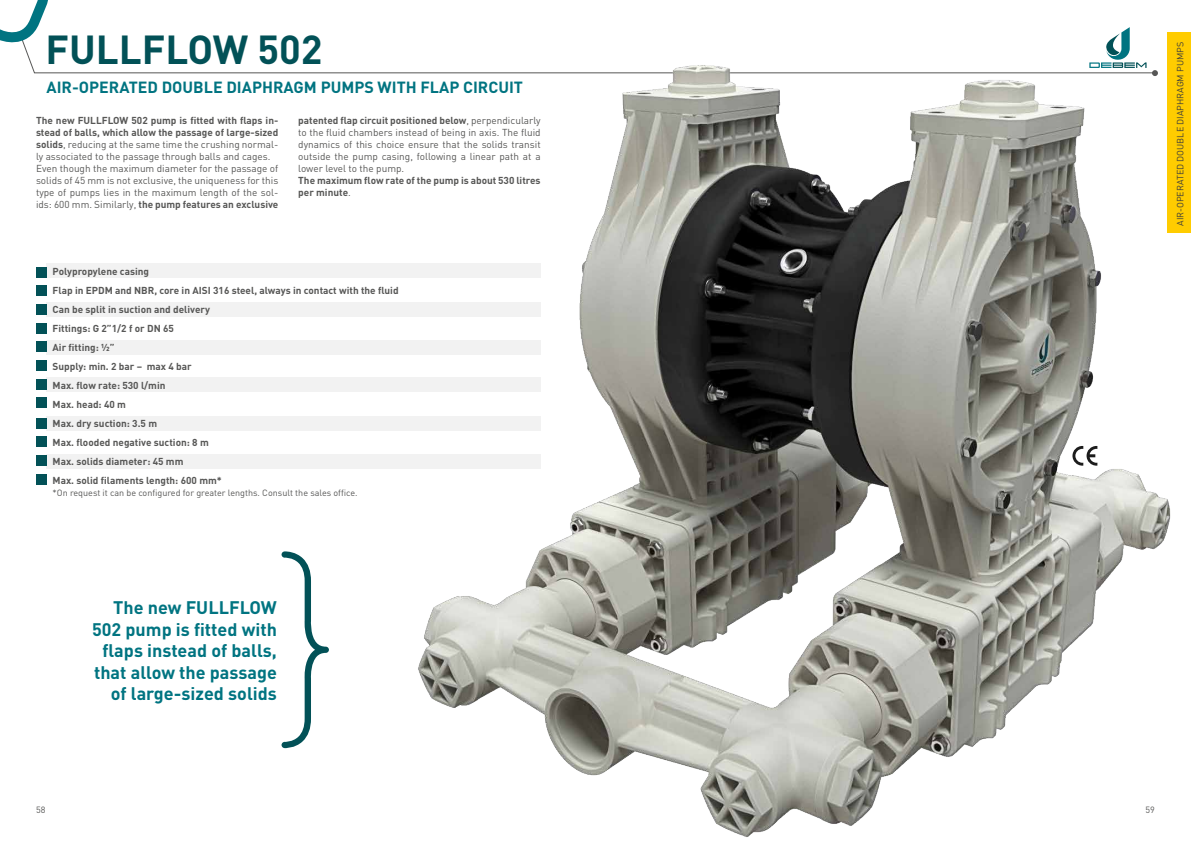
<style>
.page{position:relative;width:1191px;height:842px;background:#fff}
.page>*{position:absolute;margin:0;border:0;box-sizing:border-box;transform-origin:0 0}
.t1{font:700 40px "DIN";color:#025157}
.t2{font:700 18px/21.6px "DIN";color:#007481;text-align:right}
.t3{font:700 16px "DIN";color:#007481}
.t4{font:10px/12px "DIN";color:#575756}
.t5{font:700 10px/19px "DIN";color:#575756}
.t6{font:9px "DIN";color:#575756}
.t7{font:9px "DIN";color:#3c3c3b}
.s1{font-weight:700}
.s2{font-weight:400}
</style>
<div class="page">
<div style="left:1167px;top:33px;width:24px;height:200px;background:#fc0"></div>
<svg style="left:25px;top:50px;width:339px;height:23px"></svg>
<svg style="left:1106px;top:27px;width:24px;height:30px"></svg>
<div style="left:47px;top:264px;width:493px;height:14px;background:#f2f2f2"></div>
<div style="left:47px;top:303px;width:493px;height:14px;background:#f2f2f2"></div>
<div style="left:47px;top:341px;width:493px;height:14px;background:#f2f2f2"></div>
<div style="left:47px;top:378px;width:493px;height:14px;background:#f2f2f2"></div>
<div style="left:47px;top:416px;width:493px;height:14px;background:#f2f2f2"></div>
<div style="left:47px;top:454px;width:493px;height:14px;background:#f2f2f2"></div>
<div style="left:36px;top:267px;width:11px;height:10px;background:#025157"></div>
<div style="left:36px;top:285px;width:11px;height:11px;background:#025157"></div>
<div style="left:36px;top:304px;width:11px;height:11px;background:#025157"></div>
<div style="left:36px;top:323px;width:11px;height:10px;background:#025157"></div>
<div style="left:36px;top:418px;width:11px;height:10px;background:#025157"></div>
<div style="left:36px;top:342px;width:11px;height:10px;background:#025157"></div>
<div style="left:36px;top:436px;width:11px;height:11px;background:#025157"></div>
<div style="left:36px;top:360px;width:11px;height:11px;background:#025157"></div>
<div style="left:36px;top:455px;width:11px;height:11px;background:#025157"></div>
<div style="left:36px;top:379px;width:11px;height:10px;background:#025157"></div>
<div style="left:36px;top:474px;width:11px;height:10px;background:#025157"></div>
<div style="left:36px;top:398px;width:11px;height:10px;background:#025157"></div>
<svg style="left:0;top:0;width:48px;height:50px"></svg>
<svg style="left:281px;top:551px;width:48px;height:197px"></svg>
<img style="left:364px;top:57px;width:807px;height:780px">
<svg style="left:1072px;top:446px;width:25px;height:20px"></svg>
<h1 class="t1" style="left:45px;top:24px;width:279px">FULLFLOW 502</h1>
<h3 class="t3" style="left:47px;top:77px;width:478px">AIR-OPERATED DOUBLE DIAPHRAGM PUMPS WITH FLAP CIRCUIT</h3>
<p class="t4" style="left:36px;top:115px;width:244px"><span class="s1">The new FULLFLOW 502 pump is fitted with flaps in&shy;stead of balls, which allow the passage of large-sized solids</span>, reducing at the same time the crushing normal&shy;ly associated to the passage through balls and cages.<br>Even though the maximum diameter for the passage of solids of 45 mm is not exclusive, the uniqueness for this type of pumps lies in the maximum length of the sol&shy;ids: 600 mm. Similarly, <span class="s1">the pump features an exclusive</span></p>
<p class="t4" style="left:298px;top:115px;width:244px;text-align:justify"><span class="s1">patented flap circuit positioned below</span>, perpendicularly to the fluid chambers instead of being in axis. The fluid dynamics of this choice ensure that the solids transit outside the pump casing, following a linear path at a lower level to the pump.</p>
<p class="t5" style="left:298px;top:174px;width:244px;line-height:12px">The maximum flow rate of the pump is about 530 litres per minute<span class="s2">.</span></p>
<p class="t5" style="left:53px;top:262px;width:347px">Polypropylene casing<br>Flap in EPDM and NBR, core in AISI 316 steel, always in contact with the fluid<br>Can be split in suction and delivery<br>Fittings: G 2”1/2 f or DN 65<br>Air fitting: ½”<br>Supply: min. 2 bar – max 4 bar<br>Max. flow rate: 530 l/min<br>Max. head: 40 m<br>Max. dry suction: 3.5 m<br>Max. flooded negative suction: 8 m<br>Max. solids diameter: 45 mm<br>Max. solid filaments length: 600 mm*</p>
<p class="t6" style="left:53px;top:487px;width:306px">*On request it can be configured for greater lengths. Consult the sales office.</p>
<p class="t7" style="left:1174px;top:226px;width:185px;rotate:-90deg">AIR-OPERATED DOUBLE DIAPHRAGM PUMPS</p>
<h2 class="t2" style="left:92px;top:596px;width:186px">The new FULLFLOW<br>502 pump is fitted with flaps instead of balls, that allow the passage of large-sized solids</h2>
<p class="t6" style="left:36px;top:804px;width:11px">58</p>
<p class="t6" style="left:1145px;top:804px;width:11px">59</p>
</div>
